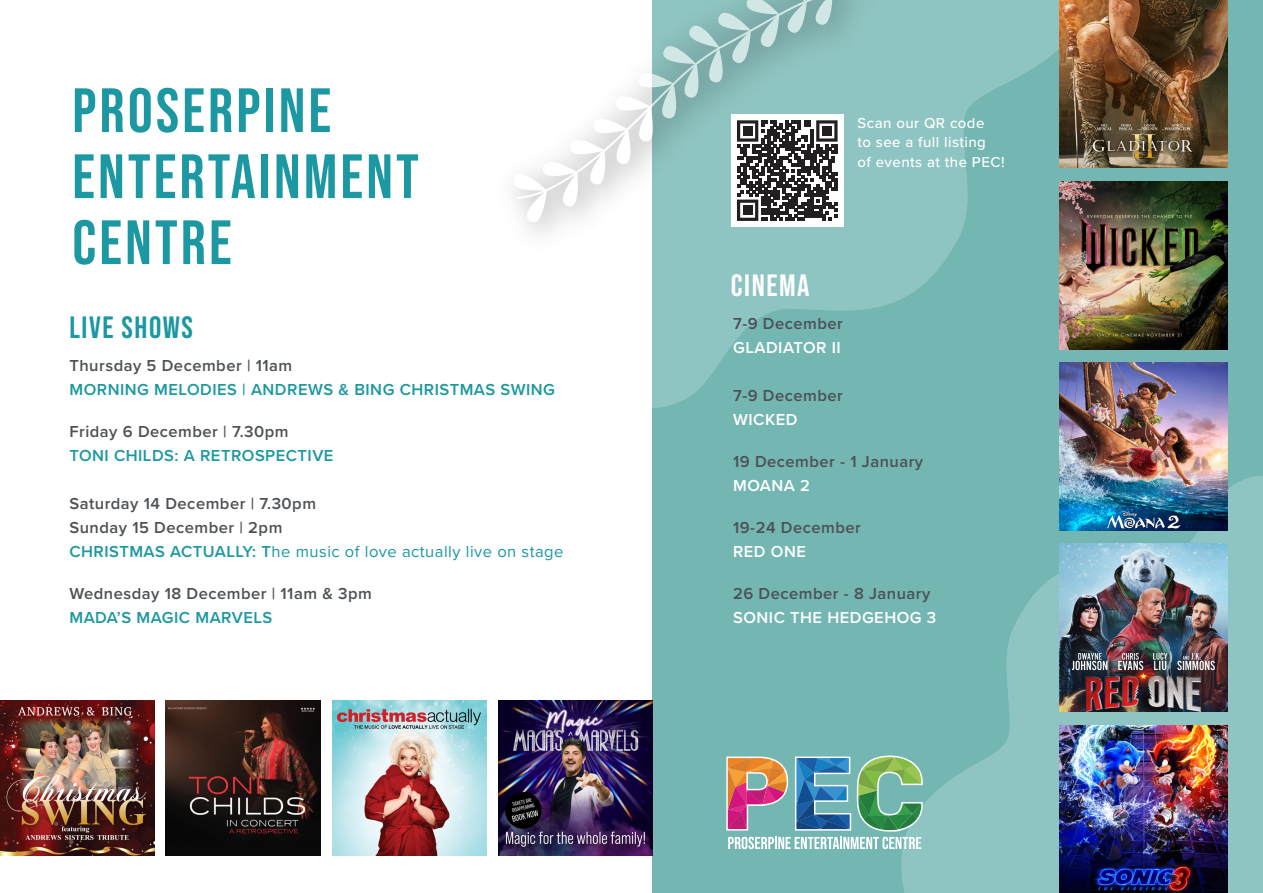
<style>
.page{position:relative;width:1263px;height:893px;background:#fff}
.page>*{position:absolute;margin:0;border:0;box-sizing:border-box;transform-origin:0 0}
.t1{font:62.4px/66px "Bebas Neue";letter-spacing:.05em;color:#1b98a1}
.t2{font:30.75px "Bebas Neue";letter-spacing:.05em;color:#1b98a1}
.t3{font:30.75px "Bebas Neue";letter-spacing:.05em;color:#fff}
.t4{font:600 16.5px/24px "Proxima Nova";letter-spacing:.03em;color:#4d5156}
.t5{font:600 16.5px "Proxima Nova";letter-spacing:.03em;color:#1b98a1}
.t6{font:600 16.5px "Proxima Nova";letter-spacing:.03em;color:#fff}
.t7{font:500 15px/19.5px "Proxima Nova";letter-spacing:.03em;color:#fff}
.s1{color:#1b98a1}
.s2{font-weight:400;color:#1b98a1}
</style>
<div class="page">
<div style="left:652px;top:0;width:611px;height:893px;background:#73b6b2"></div>
<svg style="left:901px;top:469px;width:362px;height:424px;fill:#8ec4c1"></svg>
<svg style="left:652px;top:0;width:461px;height:408px"></svg>
<svg style="left:726px;top:754px;width:198px;height:95px"></svg>
<img style="left:1059px;top:544px;width:168px;height:168px">
<img style="left:1059px;top:725px;width:168px;height:168px">
<img style="left:1059px;top:363px;width:168px;height:167px">
<img style="left:1059px;top:181px;width:168px;height:168px">
<img style="left:332px;top:701px;width:155px;height:154px">
<img style="left:498px;top:701px;width:155px;height:154px">
<img style="left:166px;top:701px;width:155px;height:154px">
<img style="left:0;top:701px;width:155px;height:154px">
<img style="left:527px;top:0;width:372px;height:266px">
<svg style="left:514px;top:0;width:341px;height:226px"></svg>
<img style="left:1059px;top:0;width:168px;height:168px">
<div style="left:731px;top:114px;width:113px;height:113px;background:#fff"></div>
<svg style="left:737px;top:120px;width:100px;height:101px"></svg>
<div style="left:743px;top:126px;width:9px;height:10px;background:#231f20"></div>
<div style="left:822px;top:126px;width:9px;height:10px;background:#231f20"></div>
<div style="left:743px;top:206px;width:9px;height:9px;background:#231f20"></div>
<h1 class="t1" style="left:72px;top:77px;width:348px">PROSERPINE<br>ENTERTAINMENT<br>CENTRE</h1>
<h2 class="t2" style="left:69px;top:310px;width:125px">LIVE SHOWS</h2>
<p class="t4" style="left:69px;top:353px;width:224px">Thursday 5 December | 11am</p>
<p class="t5" style="left:69px;top:377px;width:487px">MORNING MELODIES | ANDREWS &amp; BING CHRISTMAS SWING</p>
<p class="t4" style="left:69px;top:419px;width:221px">Friday 6 December | 7.30pm</p>
<p class="t5" style="left:69px;top:443px;width:266px">TONI CHILDS: A RETROSPECTIVE</p>
<p class="t4" style="left:69px;top:491px;width:496px">Saturday 14 December | 7.30pm<br>Sunday 15 December | 2pm<br><span class="s1">CHRISTMAS ACTUALLY: T</span><span class="s2">he music of love actually live on stage</span></p>
<p class="t4" style="left:69px;top:581px;width:304px">Wednesday 18 December | 11am &amp; 3pm</p>
<p class="t5" style="left:69px;top:605px;width:204px">MADA’S MAGIC MARVELS</p>
<h2 class="t3" style="left:731px;top:268px;width:80px">CINEMA</h2>
<p class="t7" style="left:857px;top:112px;width:149px">Scan our QR code<br>to see a full listing<br>of events at the PEC!</p>
<p class="t4" style="left:733px;top:311px;width:111px">7-9 December</p>
<p class="t6" style="left:733px;top:336px;width:109px">GLADIATOR II</p>
<p class="t4" style="left:733px;top:383px;width:111px">7-9 December</p>
<p class="t6" style="left:733px;top:408px;width:66px">WICKED</p>
<p class="t4" style="left:733px;top:449px;width:192px">19 December - 1 January</p>
<p class="t6" style="left:733px;top:474px;width:78px">MOANA 2</p>
<p class="t4" style="left:733px;top:515px;width:129px">19-24 December</p>
<p class="t6" style="left:733px;top:540px;width:74px">RED ONE</p>
<p class="t4" style="left:733px;top:581px;width:199px">26 December - 8 January</p>
<p class="t6" style="left:733px;top:606px;width:205px">SONIC THE HEDGEHOG 3</p>
</div>
